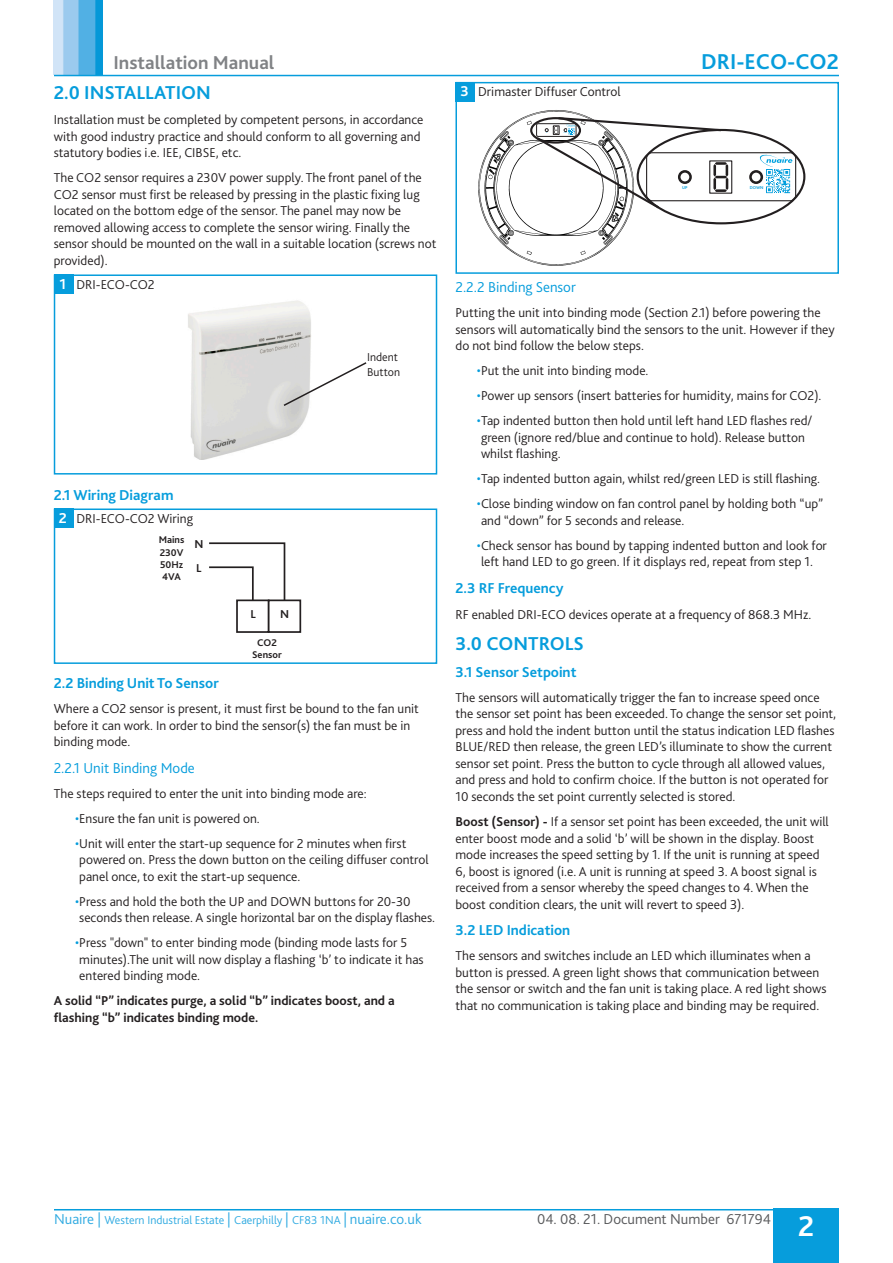
<style>
.page{position:relative;width:893px;height:1263px;background:#fff}
.page>*{position:absolute;margin:0;border:0;box-sizing:border-box;transform-origin:0 0}
.t1{font:700 30px "Bliss 2";color:#fff}
.t2{font:700 22.5px "Bliss 2";color:#069ddc}
.t3{font:700 19.5px "Bliss 2";color:#069ddc}
.t4{font:700 19.5px "Bliss 2";color:#808285}
.t5{font:700 15px "Bliss 2";color:#069ddc}
.t6{font:300 15px "Bliss 2";color:#069ddc}
.t7{font:300 15px "Bliss 2";color:#57585a}
.t8{font:700 15px "Bliss 2";color:#fff}
.Text{font:300 13.5px/16.5px "Bliss 2";color:#231f20}
.Text__BOLD{font:700 13.5px/16.5px "Bliss 2";color:#231f20}
.t9{font:300 12px "Bliss 2";color:#30aae1}
.Subtitle_-_NBlue_Lig{font:300 12px/15px "Bliss 2";color:#231f20}
.t10{font:700 12px/23.9px "Bliss 2";color:#231f20}
.t11{font:700 10.2px/12.3px "Bliss 2";color:#231f20;text-align:center}
.t12{font:700 4.35px "Bliss 2";color:#069ddc}
.s1{color:#069ddc}
.s2{font-weight:700}
.s3{font-size:15px}
</style>
<div class="page">
<div style="left:773px;top:1209px;width:66px;height:54px;background:#069ddc"></div>
<img style="left:54px;top:0;width:49px;height:75px">
<hr style="left:54px;top:1209px;width:785px;height:1px;background:#069ddc">
<hr style="left:54px;top:75px;width:785px;height:1px;background:#069ddc">
<img style="left:188px;top:300px;width:123px;height:159px">
<div style="left:54px;top:274px;width:383px;height:201px;border:2px solid #069ddc"></div>
<div style="left:54px;top:274px;width:20px;height:20px;background:#069ddc"></div>
<svg style="left:282px;top:361px;width:85px;height:46px"></svg>
<div style="left:236px;top:599px;width:33px;height:34px;border:2px solid #231f20"></div>
<div style="left:268px;top:599px;width:33px;height:34px;border:2px solid #231f20"></div>
<svg style="left:209px;top:542px;width:77px;height:60px"></svg>
<div style="left:54px;top:508px;width:383px;height:156px;border:2px solid #069ddc"></div>
<div style="left:54px;top:508px;width:20px;height:20px;background:#069ddc"></div>
<div style="left:646px;top:152px;width:150px;height:49px;border:1px solid #231f20;border-radius:6px"></div>
<svg style="left:728px;top:165px;width:1px;height:24px"></svg>
<div style="left:709px;top:160px;width:23px;height:34px;border:1px solid #231f20"></div>
<div style="left:749px;top:170px;width:14px;height:14px;border:3px solid #231f20;border-radius:50%"></div>
<svg style="left:760px;top:155px;width:32px;height:38px"></svg>
<svg style="left:478px;top:110px;width:250px;height:156px"></svg>
<div style="left:637px;top:129px;width:168px;height:95px;border:2px solid #231f20;border-radius:50%"></div>
<div style="left:455px;top:82px;width:384px;height:192px;border:2px solid #069ddc"></div>
<div style="left:455px;top:82px;width:20px;height:20px;background:#069ddc"></div>
<h3 class="t4" style="left:113px;top:50px;width:163px">Installation Manual</h3>
<h2 class="t2" style="left:701px;top:47px;width:139px">DRI-ECO-CO2</h2>
<p class="t3" style="left:54px;top:81px;width:159px">2.0 INSTALLATION</p>
<p class="Text" style="left:54px;top:111px;width:371px">Installation must be completed by competent persons, in accordance with good industry practice and should conform to all governing and statutory bodies i.e. IEE, CIBSE, etc.</p>
<p class="Text" style="left:54px;top:169px;width:384px">The CO2 sensor requires a 230V power supply. The front panel of the CO2 sensor must first be released by pressing in the plastic fixing lug located on the bottom edge of the sensor. The panel may now be removed allowing access to complete the sensor wiring. Finally the sensor should be mounted on the wall in a suitable location (screws not provided).</p>
<p class="t8" style="left:60px;top:275px;width:8px">1</p>
<p class="Text" style="left:77px;top:276px;width:80px">DRI-ECO-CO2</p>
<p class="t8" style="left:460px;top:82px;width:10px">3</p>
<p class="Text" style="left:478px;top:83px;width:144px">Drimaster Diffuser Control</p>
<p class="t12" style="left:682px;top:184px;width:7px">UP</p>
<p class="t12" style="left:750px;top:184px;width:15px">DOWN</p>
<p class="t6" style="left:455px;top:278px;width:122px">2.2.2 Binding Sensor</p>
<p class="Text" style="left:455px;top:304px;width:381px">Putting the unit into binding mode (Section 2.1) before powering the sensors will automatically bind the sensors to the unit. However if they do not bind follow the below steps.</p>
<p class="Text" style="left:477px;top:362px;width:173px"><span class="s1">•</span>Put the unit into binding mode.</p>
<p class="Text" style="left:477px;top:387px;width:346px"><span class="s1">•</span>Power up sensors (insert batteries for humidity, mains for CO2).</p>
<p class="Text" style="left:477px;top:412px;width:337px"><span class="s1">•</span>Tap indented button then hold until left hand LED flashes red/ green (ignore red/blue and continue to hold). Release button whilst flashing.</p>
<p class="Text" style="left:477px;top:470px;width:345px"><span class="s1">•</span>Tap indented button again, whilst red/green LED is still flashing.</p>
<p class="Text" style="left:477px;top:495px;width:348px"><span class="s1">•</span>Close binding window on fan control panel by holding both “up” and “down” for 5 seconds and release.</p>
<p class="Text" style="left:477px;top:537px;width:351px"><span class="s1">•</span>Check sensor has bound by tapping indented button and look for left hand LED to go green. If it displays red, repeat from step 1.</p>
<p class="t5" style="left:455px;top:579px;width:109px">2.3 RF Frequency</p>
<p class="Text" style="left:455px;top:606px;width:357px">RF enabled DRI-ECO devices operate at a frequency of 868.3 MHz.</p>
<p class="t3" style="left:455px;top:632px;width:130px">3.0 CONTROLS</p>
<p class="t5" style="left:455px;top:663px;width:122px">3.1 Sensor Setpoint</p>
<p class="Text" style="left:455px;top:689px;width:382px">The sensors will automatically trigger the fan to increase speed once the sensor set point has been exceeded. To change the sensor set point, press and hold the indent button until the status indication LED flashes BLUE/RED then release, the green LED’s illuminate to show the current sensor set point. Press the button to cycle through all allowed values, and press and hold to confirm choice. If the button is not operated for 10 seconds the set point currently selected is stored.</p>
<p class="Text" style="left:455px;top:813px;width:375px"><span class="s2">Boost (Sensor) -</span> If a sensor set point has been exceeded, the unit will enter boost mode and a solid ‘b’ will be shown in the display. Boost mode increases the speed setting by 1. If the unit is running at speed 6, boost is ignored (i.e. A unit is running at speed 3. A boost signal is received from a sensor whereby the speed changes to 4. When the boost condition clears, the unit will revert to speed 3).</p>
<p class="t5" style="left:455px;top:921px;width:116px">3.2 LED Indication</p>
<p class="Text" style="left:455px;top:947px;width:372px">The sensors and switches include an LED which illuminates when a button is pressed. A green light shows that communication between the sensor or switch and the fan unit is taking place. A red light shows that no communication is taking place and binding may be required.</p>
<p class="Subtitle_-_NBlue_Lig" style="left:367px;top:349px;width:35px">Indent<br>Button</p>
<p class="t5" style="left:54px;top:485px;width:121px">2.1 Wiring Diagram</p>
<p class="t8" style="left:59px;top:509px;width:10px">2</p>
<p class="Text" style="left:77px;top:510px;width:118px">DRI-ECO-CO2 Wiring</p>
<p class="t11" style="left:159px;top:534px;width:27px;text-align:left">Mains<br>230V<br>50Hz<br>4VA</p>
<p class="t10" style="left:194px;top:532px;width:11px">N<br>L</p>
<p class="t10" style="left:250px;top:602px;width:7px">L</p>
<p class="t10" style="left:280px;top:602px;width:11px">N</p>
<p class="t11" style="left:252px;top:636px;width:31px">CO2<br>Sensor</p>
<p class="t5" style="left:54px;top:674px;width:167px">2.2 Binding Unit To Sensor</p>
<p class="Text" style="left:54px;top:700px;width:367px">Where a CO2 sensor is present, it must first be bound to the fan unit before it can work. In order to bind the sensor(s) the fan must be in binding mode.</p>
<p class="t6" style="left:54px;top:758px;width:143px">2.2.1 Unit Binding Mode</p>
<p class="Text" style="left:54px;top:784px;width:314px">The steps required to enter the unit into binding mode are:</p>
<p class="Text" style="left:75px;top:809px;width:186px"><span class="s1">•</span>Ensure the fan unit is powered on.</p>
<p class="Text" style="left:75px;top:834px;width:355px"><span class="s1">•</span>Unit will enter the start-up sequence for 2 minutes when first powered on. Press the down button on the ceiling diffuser control panel once, to exit the start-up sequence.</p>
<p class="Text" style="left:75px;top:892px;width:361px"><span class="s1">•</span>Press and hold the both the UP and DOWN buttons for 20-30 seconds then release. A single horizontal bar on the display flashes.</p>
<p class="Text" style="left:75px;top:934px;width:350px"><span class="s1">•</span>Press "down" to enter binding mode (binding mode lasts for 5 minutes).The unit will now display a flashing ‘b’ to indicate it has entered binding mode.</p>
<p class="Text__BOLD" style="left:54px;top:992px;width:342px">A solid “P” indicates purge, a solid “b” indicates boost, and a flashing “b” indicates binding mode.</p>
<p class="t9" style="left:54px;top:1212px;width:369px"><span class="s3">Nuaire |</span> Western Industrial Estate <span class="s3">|</span> Caerphilly <span class="s3">|</span> CF83 1NA <span class="s3">| nuaire.co.uk</span></p>
<p class="t7" style="left:537px;top:1210px;width:235px">04. 08. 21. Document Number 671794</p>
<h1 class="t1" style="left:798px;top:1207px;width:18px">2</h1>
</div>
